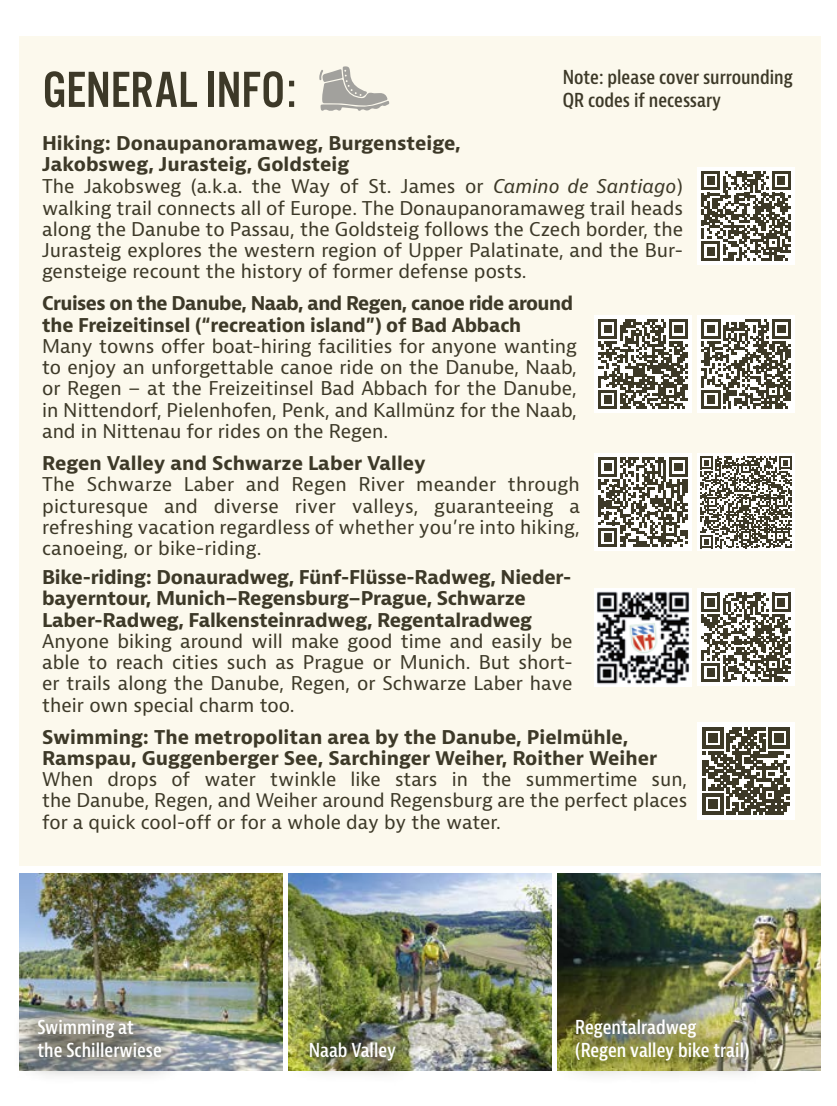
<style>
.page{position:relative;width:837px;height:1106px;background:#fff}
.page>*{position:absolute;margin:0;border:0;box-sizing:border-box;transform-origin:0 0}
.t1{font:52.75px "Alternate Got No 3 D";color:#3d3928}
.t2{font:600 condensed 18.75px/22.5px "Bernina Sans";color:#fff}
.t3{font:600 condensed 18.75px/22.5px "Bernina Sans";color:#3d3928}
.t4{font:18.5px/21.2px "Bernina Sans";color:#3d3928;text-align:justify}
.t5{font:700 18.5px/21.2px "Bernina Sans";letter-spacing:-.015em;color:#3d3928}
.s1{font-weight:700}
.s2{font-style:italic}
</style>
<div class="page">
<div style="left:19px;top:36px;width:801px;height:830px;background:#fcf9ed"></div>
<hr style="left:836px;top:698px;width:1px;height:175px;background:#c53833">
<hr style="left:836px;top:873px;width:1px;height:198px;background:#ececeb">
<svg style="left:319px;top:66px;width:70px;height:45px"></svg>
<img style="left:19px;top:873px;width:264px;height:197px">
<img style="left:288px;top:873px;width:263px;height:197px">
<img style="left:557px;top:873px;width:263px;height:197px">
<div style="left:696px;top:453px;width:98px;height:98px;background:#fff"></div>
<svg style="left:700px;top:456px;width:91px;height:92px"></svg>
<div style="left:594px;top:453px;width:97px;height:98px;background:#fff"></div>
<svg style="left:598px;top:457px;width:89px;height:90px"></svg>
<div style="left:594px;top:315px;width:97px;height:98px;background:#fff"></div>
<svg style="left:598px;top:319px;width:89px;height:90px"></svg>
<div style="left:696px;top:588px;width:98px;height:98px;background:#fff"></div>
<svg style="left:701px;top:592px;width:89px;height:90px"></svg>
<div style="left:696px;top:722px;width:98px;height:98px;background:#fff"></div>
<svg style="left:702px;top:728px;width:87px;height:87px"></svg>
<div style="left:696px;top:167px;width:98px;height:97px;background:#fff"></div>
<svg style="left:701px;top:171px;width:89px;height:89px"></svg>
<div style="left:697px;top:315px;width:97px;height:98px;background:#fff"></div>
<svg style="left:701px;top:319px;width:89px;height:90px"></svg>
<img style="left:594px;top:588px;width:97px;height:98px">
<div style="left:550px;top:994px;width:223px;height:92px;background:#3d3928;opacity:.45"></div>
<div style="left:283px;top:1016px;width:137px;height:69px;background:#3d3928;opacity:.45"></div>
<div style="left:12px;top:994px;width:175px;height:89px;background:#3d3928;opacity:.65"></div>
<hr style="left:836px;top:1036px;width:1px;height:61px;background:#fff">
<h1 class="t1" style="left:43px;top:62px;width:255px">GENERAL INFO:</h1>
<p class="t3" style="left:562px;top:67px;width:231px">Note: please cover surrounding<br>QR codes if necessary</p>
<p class="t4" style="left:42px;top:133px;width:642px;text-align:left"><span class="s1">Hiking: Donaupanoramaweg, Burgensteige,<br>Jakobsweg, Jurasteig, Goldsteig<br></span>The Jakobsweg (a.k.a. the Way of St. James or <span class="s2">Camino de Santiago</span>) walking trail connects all of Europe. The Donaupanoramaweg trail heads along the Danube to Passau, the Goldsteig follows the Czech border, the Jurasteig explores the western region of Upper Palatinate, and the Bur&shy;gensteige recount the history of former defense posts.</p>
<p class="t5" style="left:42px;top:293px;width:532px">Cruises on the Danube, Naab, and Regen, canoe ride around the Freizeitinsel (“recreation island”) of Bad Abbach</p>
<p class="t4" style="left:42px;top:336px;width:536px">Many towns offer boat-hiring facilities for anyone wanting to enjoy an unforgettable canoe ride on the Danube, Naab, or Regen – at the Freizeitinsel Bad Abbach for the Danube, in Nittendorf, Pielenhofen, Penk, and Kallmünz for the Naab, and in Nittenau for rides on the Regen.</p>
<p class="t5" style="left:42px;top:453px;width:385px">Regen Valley and Schwarze Laber Valley</p>
<p class="t4" style="left:42px;top:474px;width:539px">The Schwarze Laber and Regen River meander through picturesque and diverse river valleys, guaranteeing a refreshing vacation regardless of whether you’re into hiking, canoeing, or bike-riding.</p>
<p class="t5" style="left:42px;top:567px;width:526px">Bike-riding: Donauradweg, Fünf-Flüsse-Radweg, Nieder-- bayerntour, Munich–Regensburg–Prague, Schwarze<br>Laber-Radweg, Falkensteinradweg, Regentalradweg</p>
<p class="t4" style="left:42px;top:631px;width:532px">Anyone biking around will make good time and easily be able to reach cities such as Prague or Munich. But short&shy;er trails along the Danube, Regen, or Schwarze Laber have their own special charm too.</p>
<p class="t5" style="left:42px;top:726px;width:616px">Swimming: The metropolitan area by the Danube, Pielmühle,<br>Ramspau, Guggenberger See, Sarchinger Weiher, Roither Weiher</p>
<p class="t4" style="left:42px;top:769px;width:646px">When drops of water twinkle like stars in the summertime sun, the Danube, Regen, and Weiher around Regensburg are the perfect places for a quick cool-off or for a whole day by the water.</p>
<p class="t2" style="left:37px;top:1016px;width:126px">Swimming at the Schillerwiese</p>
<p class="t2" style="left:575px;top:1016px;width:123px">Regentalradweg</p>
<p class="t2" style="left:308px;top:1039px;width:89px">Naab Valley</p>
<p class="t2" style="left:575px;top:1039px;width:175px">(Regen valley bike trail)</p>
</div>
